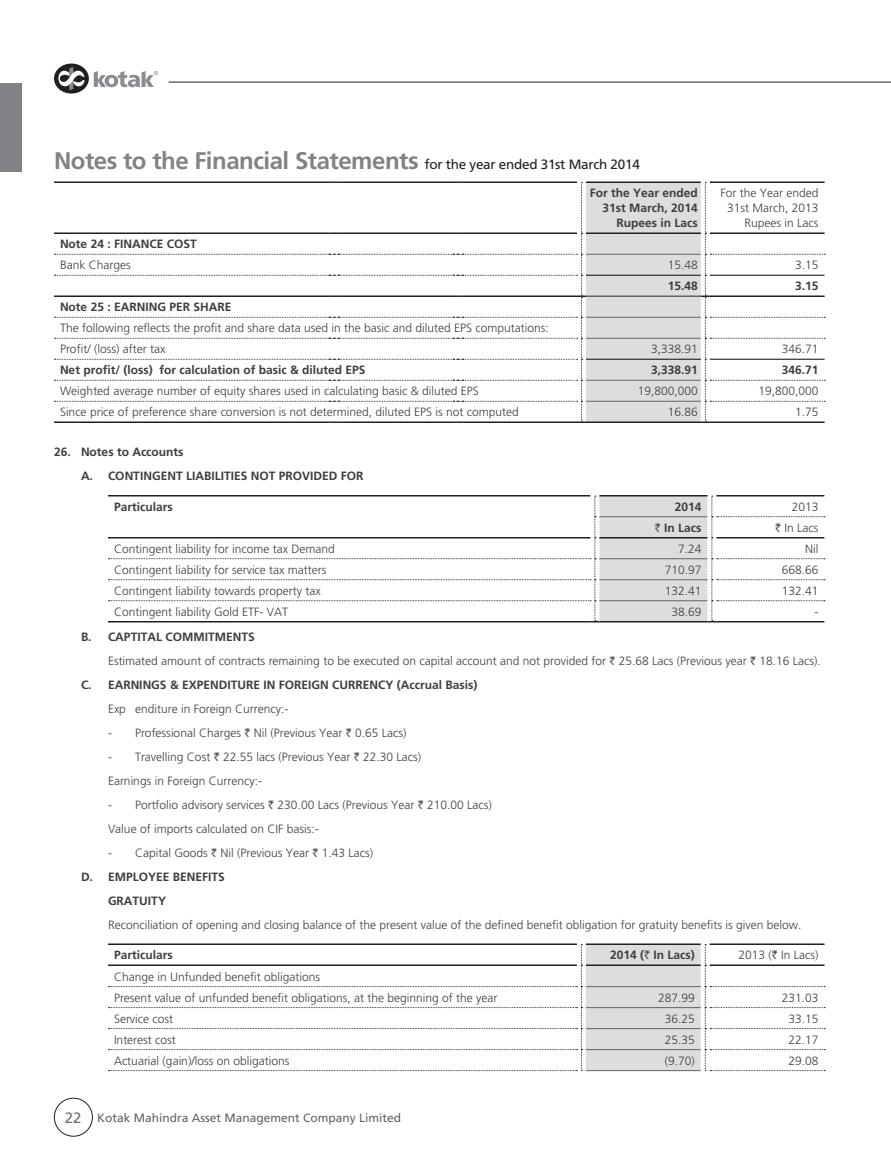
<style>
.page{position:relative;width:891px;height:1161px;background:#fff}
.page>*{position:absolute;margin:0;border:0;box-sizing:border-box;transform-origin:0 0}
.t1{font:700 24px "Frutiger LT Std";letter-spacing:-.02em;color:#808285}
.Ind-2{font:300 12px "Frutiger LT Std";color:#3e3e3f}
.t2{font:700 12px "Frutiger LT Std";color:#3e3e3f}
.t3{font:12px "Frutiger LT Std";color:#636366}
.s1{font-weight:400;font-size:13.5px;color:#231f20}
.s2{font-family:"Rupee";font-weight:400}
.s3{font-size:15px;color:#6c6d70}
</style>
<div class="page">
<svg style="left:54px;top:64px;width:35px;height:30px"></svg>
<svg style="left:58px;top:67px;width:27px;height:23px"></svg>
<svg style="left:94px;top:71px;width:64px;height:16px"></svg>
<hr style="left:169px;top:82px;width:722px;height:1px;background:#231f20">
<div style="left:0;top:83px;width:22px;height:88px;background:#808285"></div>
<div style="left:54px;top:1098px;width:39px;height:39px;border:1px solid #231f20;border-radius:50%"></div>
<svg style="left:54px;top:182px;width:771px;height:241px"></svg>
<hr style="left:710px;top:422px;width:115px;height:1px;background:#231f20">
<hr style="left:586px;top:275px;width:115px;height:1px;background:#231f20">
<hr style="left:710px;top:275px;width:115px;height:1px;background:#231f20">
<hr style="left:586px;top:359px;width:115px;height:1px;background:#231f20">
<hr style="left:710px;top:359px;width:115px;height:1px;background:#231f20">
<hr style="left:108px;top:495px;width:482px;height:1px;background:#231f20">
<hr style="left:599px;top:495px;width:108px;height:1px;background:#231f20">
<hr style="left:716px;top:495px;width:108px;height:1px;background:#231f20">
<svg style="left:108px;top:496px;width:717px;height:126px"></svg>
<hr style="left:716px;top:621px;width:108px;height:1px;background:#231f20">
<svg style="left:108px;top:944px;width:717px;height:127px"></svg>
<h1 class="t1" style="left:54px;top:147px;width:587px">Notes to the Financial Statements <span class="s1">for the year ended 31st March 2014</span></h1>
<p class="t2" style="left:590px;top:186px;width:110px">For the Year ended</p>
<p class="t2" style="left:602px;top:201px;width:97px">31st March, 2014</p>
<p class="t2" style="left:616px;top:216px;width:83px">Rupees in Lacs</p>
<p class="Ind-2" style="left:721px;top:186px;width:100px">For the Year ended</p>
<p class="Ind-2" style="left:727px;top:201px;width:93px">31st March, 2013</p>
<p class="Ind-2" style="left:745px;top:216px;width:76px">Rupees in Lacs</p>
<p class="t2" style="left:60px;top:237px;width:138px">Note 24 : FINANCE COST</p>
<p class="Ind-2" style="left:60px;top:258px;width:72px">Bank Charges</p>
<p class="Ind-2" style="left:668px;top:258px;width:32px">15.48</p>
<p class="Ind-2" style="left:795px;top:258px;width:25px">3.15</p>
<p class="t2" style="left:668px;top:279px;width:32px">15.48</p>
<p class="t2" style="left:795px;top:279px;width:25px">3.15</p>
<p class="t2" style="left:60px;top:300px;width:173px">Note 25 : EARNING PER SHARE</p>
<p class="Ind-2" style="left:60px;top:321px;width:490px">The following reflects the profit and share data used in the basic and diluted EPS computations:</p>
<p class="Ind-2" style="left:60px;top:342px;width:107px">Profit/ (loss) after tax</p>
<p class="Ind-2" style="left:651px;top:342px;width:48px">3,338.91</p>
<p class="Ind-2" style="left:782px;top:342px;width:38px">346.71</p>
<p class="t2" style="left:60px;top:363px;width:307px">Net profit/ (loss) for calculation of basic &amp; diluted EPS</p>
<p class="t2" style="left:651px;top:363px;width:48px">3,338.91</p>
<p class="t2" style="left:782px;top:363px;width:38px">346.71</p>
<p class="Ind-2" style="left:60px;top:384px;width:420px">Weighted average number of equity shares used in calculating basic &amp; diluted EPS</p>
<p class="Ind-2" style="left:638px;top:384px;width:62px">19,800,000</p>
<p class="Ind-2" style="left:759px;top:384px;width:62px">19,800,000</p>
<p class="Ind-2" style="left:60px;top:405px;width:460px">Since price of preference share conversion is not determined, diluted EPS is not computed</p>
<p class="Ind-2" style="left:668px;top:405px;width:32px">16.86</p>
<p class="Ind-2" style="left:795px;top:405px;width:25px">1.75</p>
<p class="t2" style="left:54px;top:445px;width:131px">26. Notes to Accounts</p>
<p class="t2" style="left:81px;top:469px;width:284px">A. CONTINGENT LIABILITIES NOT PROVIDED FOR</p>
<p class="t2" style="left:114px;top:500px;width:60px">Particulars</p>
<p class="t2" style="left:675px;top:500px;width:28px">2014</p>
<p class="Ind-2" style="left:792px;top:500px;width:28px">2013</p>
<p class="t2" style="left:655px;top:521px;width:48px"><span class="s2">`</span> In Lacs</p>
<p class="Ind-2" style="left:775px;top:521px;width:45px"><span class="s2">`</span> In Lacs</p>
<p class="Ind-2" style="left:114px;top:542px;width:222px">Contingent liability for income tax Demand</p>
<p class="Ind-2" style="left:678px;top:542px;width:25px">7.24</p>
<p class="Ind-2" style="left:805px;top:542px;width:15px">Nil</p>
<p class="Ind-2" style="left:114px;top:563px;width:214px">Contingent liability for service tax matters</p>
<p class="Ind-2" style="left:665px;top:563px;width:38px">710.97</p>
<p class="Ind-2" style="left:782px;top:563px;width:38px">668.66</p>
<p class="Ind-2" style="left:114px;top:584px;width:208px">Contingent liability towards property tax</p>
<p class="Ind-2" style="left:665px;top:584px;width:38px">132.41</p>
<p class="Ind-2" style="left:782px;top:584px;width:38px">132.41</p>
<p class="Ind-2" style="left:114px;top:605px;width:176px">Contingent liability Gold ETF- VAT</p>
<p class="Ind-2" style="left:671px;top:605px;width:32px">38.69</p>
<p class="Ind-2" style="left:814px;top:605px;width:5px">-</p>
<p class="t2" style="left:81px;top:629px;width:175px">B. CAPTITAL COMMITMENTS</p>
<p class="Ind-2" style="left:108px;top:654px;width:714px">Estimated amount of contracts remaining to be executed on capital account and not provided for <span class="s2">`</span> 25.68 Lacs (Previous year <span class="s2">`</span> 18.16 Lacs).</p>
<p class="t2" style="left:81px;top:677px;width:398px">C. EARNINGS &amp; EXPENDITURE IN FOREIGN CURRENCY (Accrual Basis)</p>
<p class="Ind-2" style="left:108px;top:702px;width:182px">Exp enditure in Foreign Currency:-</p>
<p class="Ind-2" style="left:108px;top:726px;width:300px">- Professional Charges <span class="s2">`</span> Nil (Previous Year <span class="s2">`</span> 0.65 Lacs)</p>
<p class="Ind-2" style="left:108px;top:750px;width:315px">- Travelling Cost <span class="s2">`</span> 22.55 lacs (Previous Year <span class="s2">`</span> 22.30 Lacs)</p>
<p class="Ind-2" style="left:108px;top:774px;width:156px">Earnings in Foreign Currency:-</p>
<p class="Ind-2" style="left:108px;top:798px;width:385px">- Portfolio advisory services <span class="s2">`</span> 230.00 Lacs (Previous Year <span class="s2">`</span> 210.00 Lacs)</p>
<p class="Ind-2" style="left:108px;top:822px;width:212px">Value of imports calculated on CIF basis:-</p>
<p class="Ind-2" style="left:108px;top:846px;width:267px">- Capital Goods <span class="s2">`</span> Nil (Previous Year <span class="s2">`</span> 1.43 Lacs)</p>
<p class="t2" style="left:81px;top:869px;width:145px">D. EMPLOYEE BENEFITS</p>
<p class="t2" style="left:108px;top:893px;width:60px">GRATUITY</p>
<p class="Ind-2" style="left:108px;top:918px;width:695px">Reconciliation of opening and closing balance of the present value of the defined benefit obligation for gratuity benefits is given below.</p>
<p class="t2" style="left:114px;top:948px;width:60px">Particulars</p>
<p class="t2" style="left:610px;top:948px;width:86px">2014 (<span class="s2">`</span> In Lacs)</p>
<p class="Ind-2" style="left:738px;top:948px;width:82px">2013 (<span class="s2">`</span> In Lacs)</p>
<p class="Ind-2" style="left:114px;top:970px;width:208px">Change in Unfunded benefit obligations</p>
<p class="Ind-2" style="left:114px;top:991px;width:385px">Present value of unfunded benefit obligations, at the beginning of the year</p>
<p class="Ind-2" style="left:658px;top:991px;width:38px">287.99</p>
<p class="Ind-2" style="left:782px;top:991px;width:38px">231.03</p>
<p class="Ind-2" style="left:114px;top:1012px;width:61px">Service cost</p>
<p class="Ind-2" style="left:665px;top:1012px;width:32px">36.25</p>
<p class="Ind-2" style="left:788px;top:1012px;width:32px">33.15</p>
<p class="Ind-2" style="left:114px;top:1033px;width:63px">Interest cost</p>
<p class="Ind-2" style="left:665px;top:1033px;width:32px">25.35</p>
<p class="Ind-2" style="left:788px;top:1033px;width:32px">22.17</p>
<p class="Ind-2" style="left:114px;top:1054px;width:177px">Actuarial (gain)/loss on obligations</p>
<p class="Ind-2" style="left:665px;top:1054px;width:32px">(9.70)</p>
<p class="Ind-2" style="left:788px;top:1054px;width:32px">29.08</p>
<p class="t3" style="left:65px;top:1110px;width:338px"><span class="s3">22</span> Kotak Mahindra Asset Management Company Limited</p>
</div>
